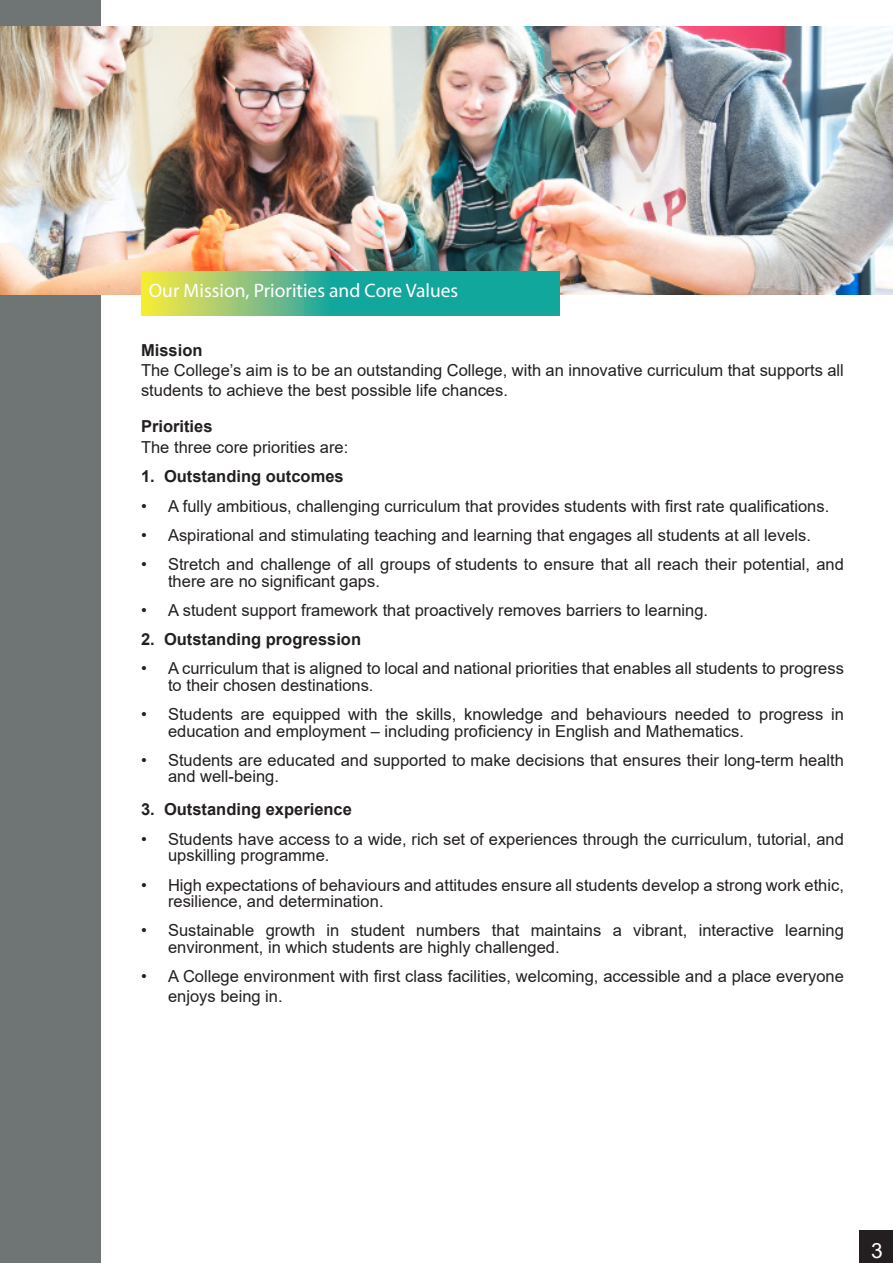
<style>
.page{position:relative;width:893px;height:1263px;background:#fff}
.page>*{position:absolute;margin:0;border:0;box-sizing:border-box;transform-origin:0 0}
.t1{font:21px "Arial";color:#fff}
.t2{font:19.5px "Myriad Pro";color:#fff}
.t3{font:16.5px/16.5px "Arial";color:#231f20}
.t4{font:700 16.5px "Arial";color:#231f20}
</style>
<div class="page">
<div style="left:0;top:0;width:100px;height:1263px;background:#6f7475"></div>
<img style="left:0;top:26px;width:893px;height:268px">
<div style="left:860px;top:1230px;width:33px;height:33px;background:#231f20"></div>
<svg style="left:141px;top:271px;width:419px;height:45px;background:#4db589"></svg>
<p class="t2" style="left:149px;top:278px;width:311px">Our Mission, Priorities and Core Values</p>
<p class="t4" style="left:141px;top:339px;width:63px">Mission</p>
<p class="t3" style="left:141px;top:360px;width:704px;line-height:19.8px">The College’s aim is to be an outstanding College, with an innovative curriculum that supports all students to achieve the best possible life chances.</p>
<p class="t4" style="left:141px;top:415px;width:73px">Priorities</p>
<p class="t3" style="left:141px;top:439px;width:209px">The three core priorities are:</p>
<p class="t4" style="left:141px;top:465px;width:204px">1. Outstanding outcomes</p>
<p class="t3" style="left:141px;top:497px;width:690px">• A fully ambitious, challenging curriculum that provides students with first rate qualifications.</p>
<p class="t3" style="left:141px;top:527px;width:671px">• Aspirational and stimulating teaching and learning that engages all students at all levels.</p>
<p class="t3" style="left:168px;top:556px;width:677px;text-indent:-27px">• Stretch and challenge of all groups of students to ensure that all reach their potential, and there are no significant gaps.</p>
<p class="t3" style="left:141px;top:602px;width:569px">• A student support framework that proactively removes barriers to learning.</p>
<p class="t4" style="left:141px;top:628px;width:222px">2. Outstanding progression</p>
<p class="t3" style="left:168px;top:660px;width:677px;text-indent:-27px">• A curriculum that is aligned to local and national priorities that enables all students to progress to their chosen destinations.</p>
<p class="t3" style="left:168px;top:706px;width:677px;text-indent:-27px">• Students are equipped with the skills, knowledge and behaviours needed to progress in education and employment – including proficiency in English and Mathematics.</p>
<p class="t3" style="left:168px;top:752px;width:677px;text-indent:-27px">• Students are educated and supported to make decisions that ensures their long-term health and well-being.</p>
<p class="t4" style="left:141px;top:798px;width:212px">3. Outstanding experience</p>
<p class="t3" style="left:168px;top:830px;width:677px;text-indent:-27px">• Students have access to a wide, rich set of experiences through the curriculum, tutorial, and upskilling programme.</p>
<p class="t3" style="left:168px;top:876px;width:677px;text-indent:-27px">• High expectations of behaviours and attitudes ensure all students develop a strong work ethic, resilience, and determination.</p>
<p class="t3" style="left:168px;top:922px;width:677px;text-indent:-27px">• Sustainable growth in student numbers that maintains a vibrant, interactive learning environment, in which students are highly challenged.</p>
<p class="t3" style="left:168px;top:966px;width:677px;line-height:19.8px;text-indent:-27px">• A College environment with first class facilities, welcoming, accessible and a place everyone enjoys being in.</p>
<p class="t1" style="left:871px;top:1236px;width:13px">3</p>
</div>
